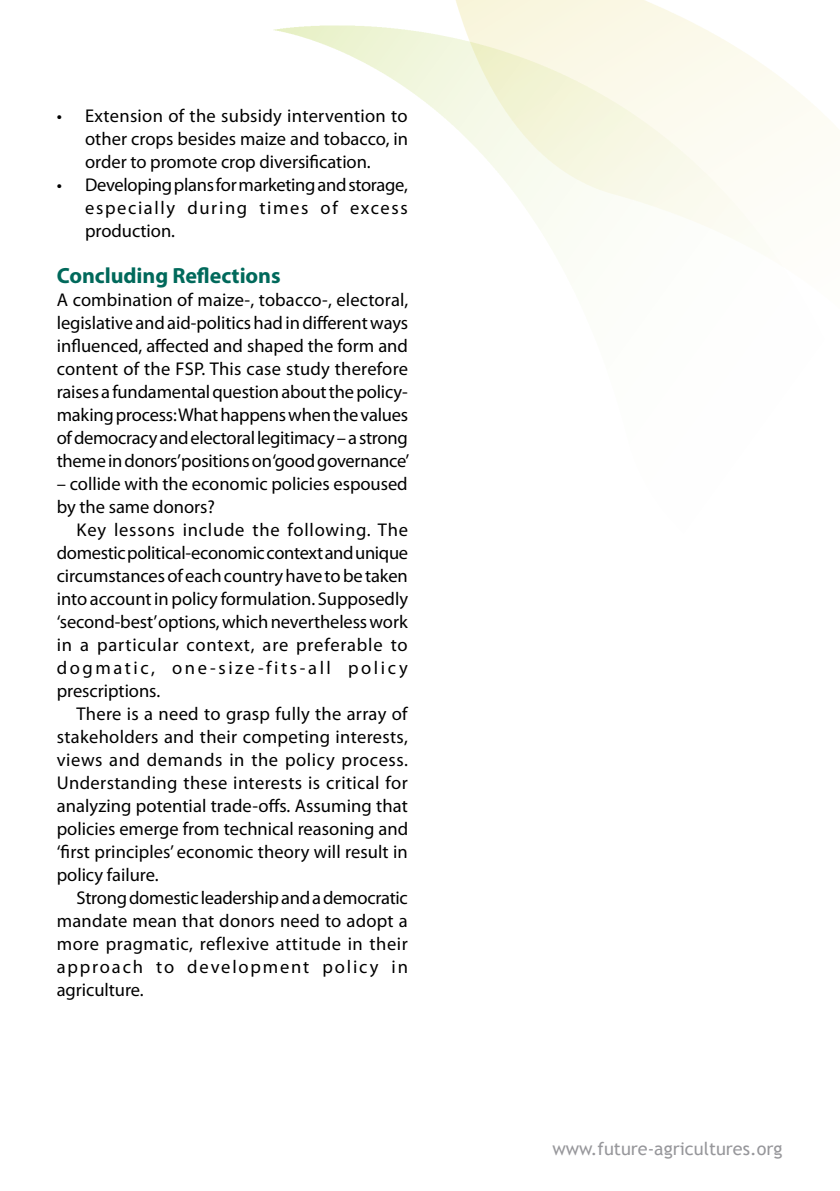
<style>
.page{position:relative;width:840px;height:1191px;background:#fff}
.page>*{position:absolute;margin:0;border:0;box-sizing:border-box;transform-origin:0 0}
.t1{font:700 22px "Myriad Pro";letter-spacing:-.005em;color:#00695b}
.t2{font:18.4px/23px "Myriad Pro";letter-spacing:-.005em;color:#000;text-align:justify}
.t3{font:18px "Trebuchet MS";color:#97979b}
</style>
<div class="page">
<img style="left:273px;top:22px;width:566px;height:382px">
<p class="t2" style="left:85px;top:104px;width:324px;text-indent:-28px">• Extension of the subsidy intervention to other crops besides maize and tobacco, in order to promote crop diversification.</p>
<p class="t2" style="left:85px;top:173px;width:324px;text-indent:-28px">• Developing plans for marketing and storage, especially during times of excess production.</p>
<p class="t1" style="left:57px;top:261px;width:225px">Concluding Reflections</p>
<p class="t2" style="left:57px;top:288px;width:354px">A combination of maize-, tobacco-, electoral, legislative and aid-politics had in different ways influenced, affected and shaped the form and content of the FSP. This case study therefore raises a fundamental question about the policy&shy;making process: What happens when the values of democracy and electoral legitimacy – a strong theme in donors’positions on ‘good governance’</p>
<p class="t2" style="left:57px;top:472px;width:352px">– collide with the economic policies espoused by the same donors?</p>
<p class="t2" style="left:57px;top:518px;width:353px;text-indent:20px">Key lessons include the following. The domestic political-economic context and unique circumstances of each country have to be taken into account in policy formulation. Supposedly ‘second-best’options, which nevertheless work in a particular context, are preferable to dogmatic, one-size-fits-all policy prescriptions.</p>
<p class="t2" style="left:57px;top:702px;width:353px;text-indent:20px">There is a need to grasp fully the array of stakeholders and their competing interests, views and demands in the policy process.<br>Understanding these interests is critical for analyzing potential trade-offs. Assuming that policies emerge from technical reasoning and ‘first principles’ economic theory will result in policy failure.</p>
<p class="t2" style="left:57px;top:886px;width:352px;text-indent:20px">Strong domestic leadership and a democratic mandate mean that donors need to adopt a more pragmatic, reflexive attitude in their approach to development policy in agriculture.</p>
<p class="t3" style="left:552px;top:1137px;width:231px">www.future-agricultures.org</p>
</div>
